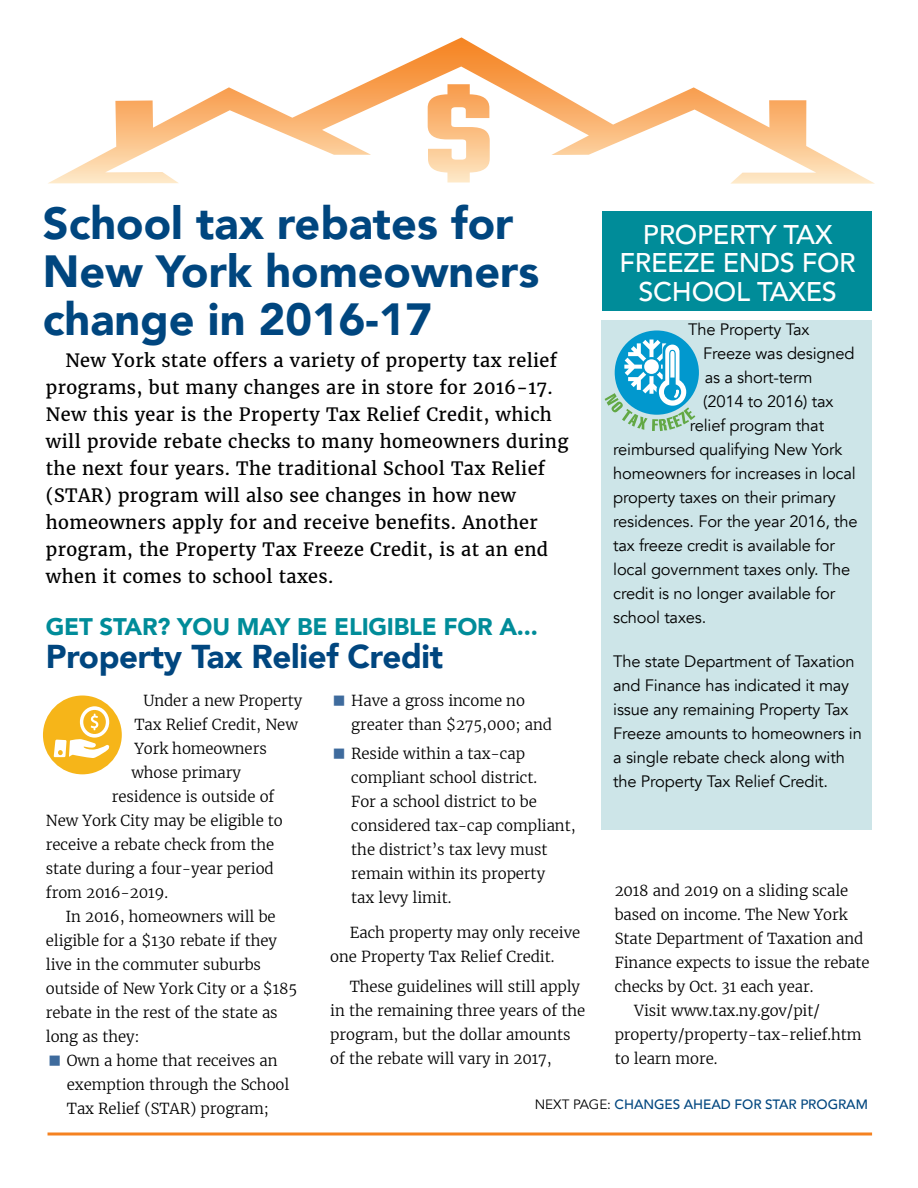
<style>
.page{position:relative;width:918px;height:1188px;background:#fff}
.page>*{position:absolute;margin:0;border:0;box-sizing:border-box;transform-origin:0 0}
.Large_header__h1{font:900 45px/48px "Avenir";color:#00467f}
.Subhead_1__h{font:900 33px "Avenir";letter-spacing:-.01em;color:#00467f}
.rev_sidebar_head__h{font:500 27px/28.5px "Avenir";letter-spacing:-.01em;color:#fff;text-align:center}
.Second_head_or_kicke{font:900 24px "Avenir";letter-spacing:-.01em;color:#008c99}
.intro_text{font:18.15px/27px "Merriweather";letter-spacing:.02em;color:#000}
.Sidebar_text__p{font:16.5px/24px "Avenir";letter-spacing:-.01em;color:#000}
.bodytext__p{font:300 15px/24px "Merriweather";letter-spacing:-.005em;color:#000}
.t1{font:500 13.5px "Avenir";letter-spacing:-.005em;color:#00467f}
.s1{font-weight:400;color:#000}
</style>
<div class="page">
<div style="left:601px;top:320px;width:270px;height:509px;background:#cde5e8"></div>
<div style="left:602px;top:211px;width:269px;height:100px;background:#008c99"></div>
<svg style="left:48px;top:37px;width:827px;height:147px"></svg>
<svg style="left:428px;top:84px;width:62px;height:99px"></svg>
<svg style="left:48px;top:1132px;width:824px;height:4px;background:#f7a157"></svg>
<div style="left:43px;top:696px;width:79px;height:78px;background:#f6b519;border-radius:50%"></div>
<svg style="left:54px;top:706px;width:57px;height:52px"></svg>
<div style="left:615px;top:330px;width:84px;height:85px;background:#0198ce;border-radius:50%"></div>
<svg style="left:605px;top:340px;width:90px;height:91px"></svg>
<p class="Large_header__h1" style="left:43px;top:198px;width:498px">School tax rebates for<br>New York homeowners change in 2016-17</p>
<p class="intro_text" style="left:46px;top:347px;width:524px;text-indent:19px">New York state offers a variety of property tax relief programs, but many changes are in store for 2016-17.<br>New this year is the Property Tax Relief Credit, which will provide rebate checks to many homeowners during the next four years. The traditional School Tax Relief (STAR) program will also see changes in how new homeowners apply for and receive benefits. Another program, the Property Tax Freeze Credit, is at an end when it comes to school taxes.</p>
<p class="Second_head_or_kicke" style="left:46px;top:606px;width:493px">GET STAR? YOU MAY BE ELIGIBLE FOR A...</p>
<p class="Subhead_1__h" style="left:46px;top:629px;width:399px">Property Tax Relief Credit</p>
<p class="rev_sidebar_head__h" style="left:620px;top:218px;width:238px">PROPERTY TAX<br>FREEZE ENDS FOR<br>SCHOOL TAXES</p>
<p class="Sidebar_text__p" style="left:688px;top:318px;width:123px">The Property Tax</p>
<p class="Sidebar_text__p" style="left:703px;top:342px;width:153px">Freeze was designed</p>
<p class="Sidebar_text__p" style="left:705px;top:366px;width:109px">as a short-term</p>
<p class="Sidebar_text__p" style="left:703px;top:390px;width:132px">(2014 to 2016) tax</p>
<p class="Sidebar_text__p" style="left:690px;top:414px;width:136px">relief program that</p>
<p class="Sidebar_text__p" style="left:613px;top:438px;width:231px">reimbursed qualifying New York</p>
<p class="Sidebar_text__p" style="left:613px;top:462px;width:244px">homeowners for increases in local</p>
<p class="Sidebar_text__p" style="left:613px;top:486px;width:224px">property taxes on their primary</p>
<p class="Sidebar_text__p" style="left:613px;top:510px;width:246px">residences. For the year 2016, the</p>
<p class="Sidebar_text__p" style="left:613px;top:534px;width:223px">tax freeze credit is available for</p>
<p class="Sidebar_text__p" style="left:613px;top:558px;width:239px">local government taxes only. The</p>
<p class="Sidebar_text__p" style="left:613px;top:582px;width:224px">credit is no longer available for</p>
<p class="Sidebar_text__p" style="left:613px;top:606px;width:95px">school taxes.</p>
<p class="Sidebar_text__p" style="left:613px;top:649px;width:250px">The state Department of Taxation and Finance has indicated it may issue any remaining Property Tax<br>Freeze amounts to homeowners in a single rebate check along with the Property Tax Relief Credit.</p>
<p class="bodytext__p" style="left:143px;top:688px;width:161px">Under a new Property</p>
<p class="bodytext__p" style="left:134px;top:712px;width:165px">Tax Relief Credit, New</p>
<p class="bodytext__p" style="left:134px;top:736px;width:134px">York homeowners</p>
<p class="bodytext__p" style="left:131px;top:760px;width:111px">whose primary</p>
<p class="bodytext__p" style="left:112px;top:784px;width:164px">residence is outside of</p>
<p class="bodytext__p" style="left:46px;top:808px;width:239px">New York City may be eligible to</p>
<p class="bodytext__p" style="left:46px;top:832px;width:230px">receive a rebate check from the</p>
<p class="bodytext__p" style="left:46px;top:856px;width:229px">state during a four-year period</p>
<p class="bodytext__p" style="left:46px;top:880px;width:124px">from 2016-2019.</p>
<p class="bodytext__p" style="left:46px;top:904px;width:253px;text-indent:19px">In 2016, homeowners will be eligible for a $130 rebate if they live in the commuter suburbs outside of New York City or a $185 rebate in the rest of the state as long as they:</p>
<p class="bodytext__p" style="left:67px;top:1048px;width:224px">Own a home that receives an exemption through the School<br>Tax Relief (STAR) program;</p>
<p class="bodytext__p" style="left:351px;top:688px;width:202px">Have a gross income no greater than $275,000; and</p>
<p class="bodytext__p" style="left:351px;top:742px;width:226px">Reside within a tax-cap compliant school district.<br>For a school district to be considered tax-cap compliant, the district’s tax levy must remain within its property<br>tax levy limit.</p>
<p class="bodytext__p" style="left:330px;top:921px;width:251px;text-indent:20px">Each property may only receive one Property Tax Relief Credit.</p>
<p class="bodytext__p" style="left:330px;top:974px;width:257px;text-indent:20px">These guidelines will still apply in the remaining three years of the program, but the dollar amounts of the rebate will vary in 2017,</p>
<p class="bodytext__p" style="left:615px;top:878px;width:257px">2018 and 2019 on a sliding scale based on income. The New York<br>State Department of Taxation and<br>Finance expects to issue the rebate checks by Oct. 31 each year.</p>
<p class="bodytext__p" style="left:615px;top:998px;width:249px;text-indent:20px">Visit www.tax.ny.gov/pit/ property/property-tax-relief.htm to learn more.</p>
<p class="t1" style="left:535px;top:1092px;width:335px"><span class="s1">NEXT PAGE:</span> CHANGES AHEAD FOR STAR PROGRAM</p>
</div>
